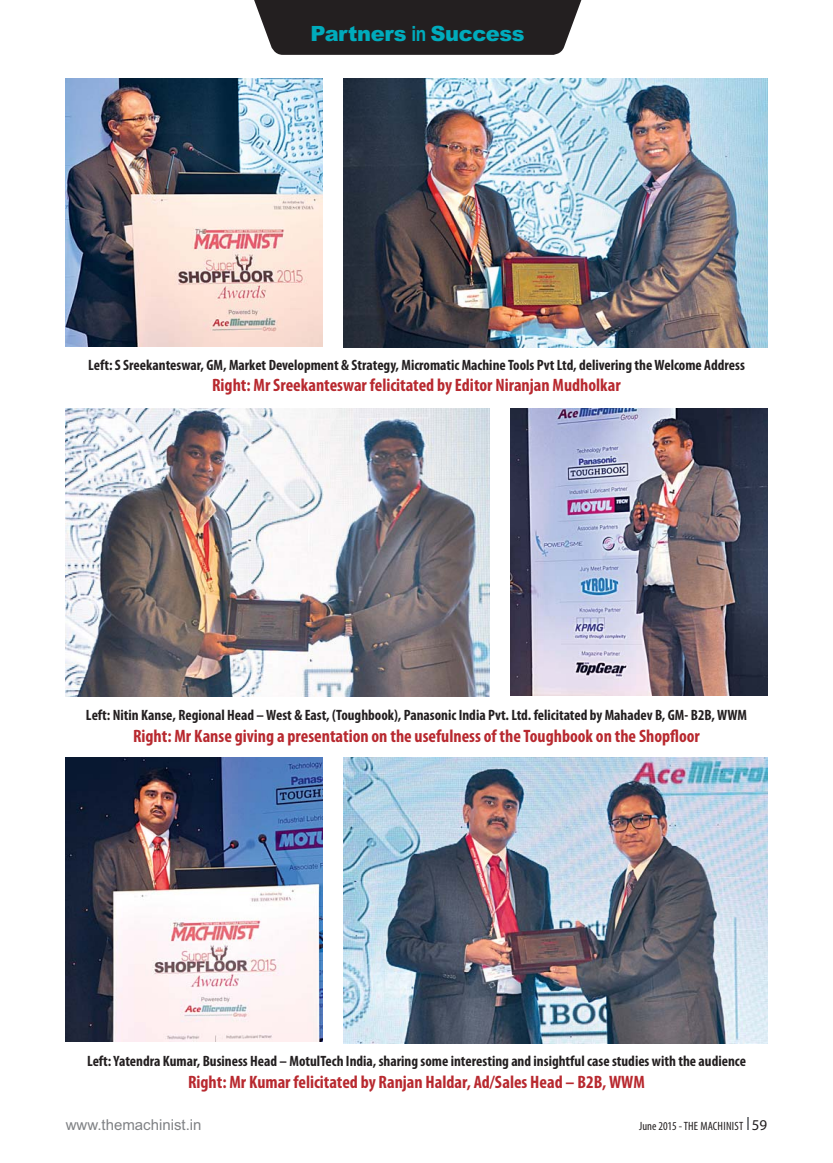
<style>
.page{position:relative;width:833px;height:1163px;background:#fff}
.page>*{position:absolute;margin:0;border:0;box-sizing:border-box;transform-origin:0 0}
.t1{font:900 21px "Arial";letter-spacing:-.02em;color:#00abbc}
.t2{font:700 condensed 18px "Myriad Pro";color:#b8292f}
.t3{font:700 condensed 15px "Myriad Pro";color:#231f20}
.t4{font:15px "Arial";color:#808285}
.t5{font:condensed 12px "Myriad Pro";letter-spacing:.015em;color:#231f20}
.s1{font-family:"Arial Narrow";font-weight:700}
.s2{font-stretch:normal;font-size:15px}
</style>
<div class="page">
<svg style="left:747px;top:1117px;width:2px;height:13px"></svg>
<img style="left:66px;top:78px;width:257px;height:268px">
<img style="left:510px;top:408px;width:257px;height:287px">
<img style="left:66px;top:757px;width:257px;height:284px">
<img style="left:343px;top:78px;width:424px;height:269px">
<img style="left:66px;top:408px;width:424px;height:288px">
<img style="left:343px;top:757px;width:424px;height:286px">
<svg style="left:254px;top:0;width:328px;height:55px"></svg>
<h1 class="t1" style="left:310px;top:21px;width:216px">Partners <span class="s1">in</span> Success</h1>
<p class="t3" style="left:88px;top:359px;width:658px">Left: S Sreekanteswar, GM, Market Development &amp; Strategy, Micromatic Machine Tools Pvt Ltd, delivering the Welcome Address</p>
<p class="t2" style="left:212px;top:378px;width:410px">Right: Mr Sreekanteswar felicitated by Editor Niranjan Mudholkar</p>
<p class="t3" style="left:86px;top:709px;width:663px">Left: Nitin Kanse, Regional Head – West &amp; East, (Toughbook), Panasonic India Pvt. Ltd. felicitated by Mahadev B, GM- B2B, WWM</p>
<p class="t2" style="left:133px;top:729px;width:568px">Right: Mr Kanse giving a presentation on the usefulness of the Toughbook on the Shopfloor</p>
<p class="t3" style="left:87px;top:1055px;width:660px">Left: Yatendra Kumar, Business Head – MotulTech India, sharing some interesting and insightful case studies with the audience</p>
<p class="t2" style="left:188px;top:1074px;width:458px">Right: Mr Kumar felicitated by Ranjan Haldar, Ad/Sales Head – B2B, WWM</p>
<p class="t4" style="left:66px;top:1116px;width:137px">www.themachinist.in</p>
<p class="t5" style="left:639px;top:1121px;width:129px">June 2015 - THE MACHINIST <span class="s2">59</span></p>
</div>
